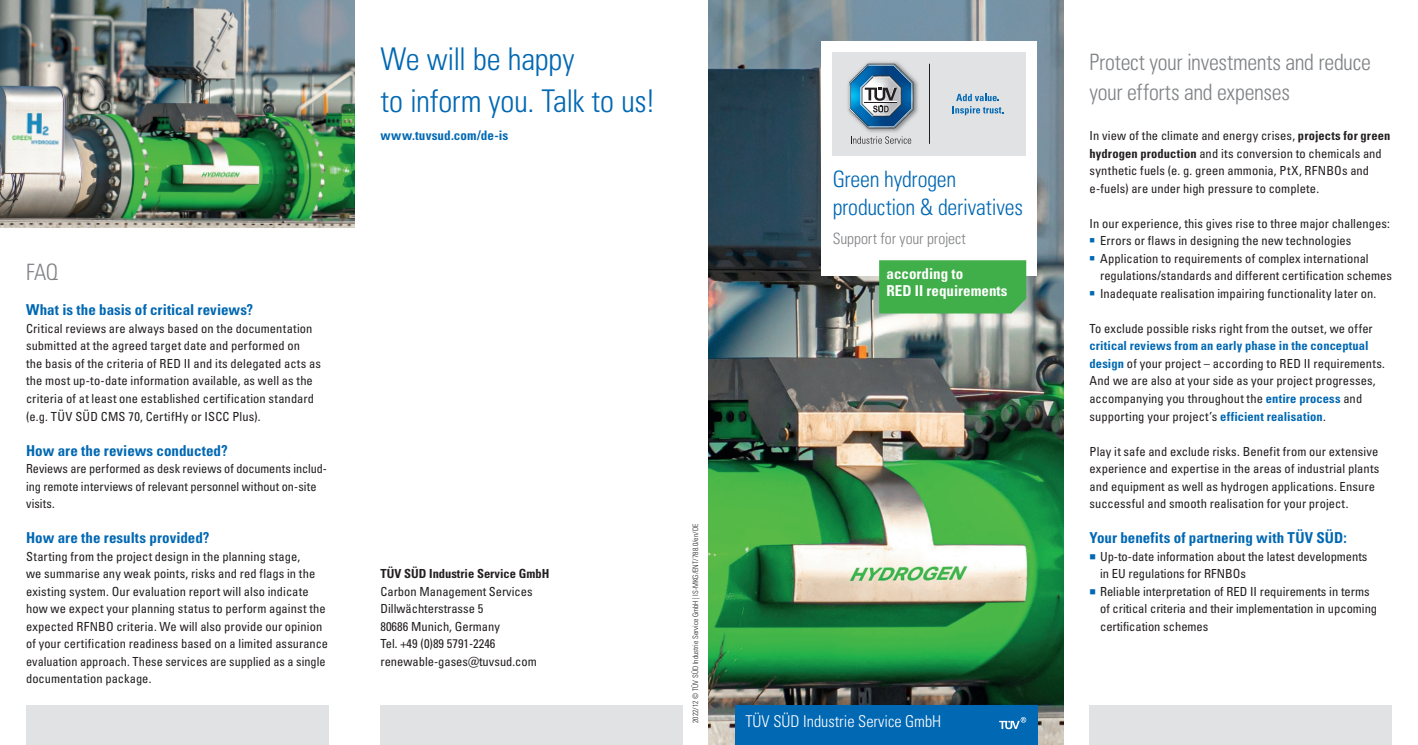
<style>
.page{position:relative;width:1418px;height:745px;background:#fff}
.page>*{position:absolute;margin:0;border:0;box-sizing:border-box;transform-origin:0 0}
.Headline_RS{font:31.25px/42.5px "Univers LTCYR 47 Light Cond";letter-spacing:-.01em;color:#0168b3}
.Programm{font:22.5px/30px "Univers LTCYR 47 Light Cond";letter-spacing:-.01em;color:#808285}
.Headline_Titel{font:22.5px/27.5px "Univers LTCYR 47 Light Cond";letter-spacing:-.01em;color:#0168b3}
.t1{font:16.25px "Univers LTCYR 47 Light Cond";color:#fff}
.Subheadline{font:15.62px "Univers LTCYR 47 Light Cond";letter-spacing:-.005em;color:#808285}
.Text_10_14{font:15px "Univers LTCYR 67 Bold Cond";color:#0168b3}
.t2{font:15px "Univers LTCYR 67 Bold Cond";color:#fff}
.t3{font:13.12px "Univers LTCYR 67 Bold Cond";letter-spacing:.01em;color:#0168b3}
.Text_10_14-2{font:condensed 12.5px/17.5px "Univers LTCYR 57";letter-spacing:.005em;color:#231f20}
.Einzug{font:condensed 12.5px/17.5px "Univers LTCYR 57";color:#231f20}
.t4{font:12.5px "Univers LTCYR 67 Bold Cond";color:#231f20}
.Impressum{font:7.5px "Univers LTCYR 47 Light Cond";color:#231f20}
.s1{font-family:"Univers LTCYR 67 Bold Cond";font-stretch:normal}
.s2{font-family:"Univers LTCYR 67 Bold Cond";font-stretch:normal;color:#0168b3}
.s3{color:#0168b3}
</style>
<div class="page">
<img style="left:709px;top:0;width:354px;height:744px">
<div style="left:735px;top:705px;width:302px;height:39px;background:#0168b3"></div>
<div style="left:821px;top:41px;width:216px;height:234px;background:#fff"></div>
<div style="left:832px;top:52px;width:194px;height:103px;background:#e1e2e4"></div>
<hr style="left:929px;top:64px;width:1px;height:80px;background:#231f20">
<img style="left:848px;top:62px;width:70px;height:70px">
<svg style="left:849px;top:64px;width:64px;height:64px"></svg>
<svg style="left:952px;top:94px;width:51px;height:21px"></svg>
<svg style="left:851px;top:136px;width:60px;height:8px"></svg>
<svg style="left:999px;top:717px;width:27px;height:11px"></svg>
<div style="left:380px;top:705px;width:303px;height:39px;background:#e1e2e4"></div>
<div style="left:1089px;top:705px;width:302px;height:39px;background:#e1e2e4"></div>
<div style="left:879px;top:260px;width:147px;height:53px;background:#40ae49"></div>
<img style="left:0;top:0;width:354px;height:228px">
<div style="left:26px;top:705px;width:302px;height:39px;background:#e1e2e4"></div>
<p class="Programm" style="left:26px;top:256px;width:34px">FAQ</p>
<p class="Text_10_14" style="left:26px;top:300px;width:229px">What is the basis of critical reviews?</p>
<p class="Text_10_14-2" style="left:26px;top:319px;width:288px">Critical reviews are always based on the documentation submitted at the agreed target date and performed on</p>
<p class="Text_10_14-2" style="left:26px;top:354px;width:296px">the basis of the criteria of RED II and its delegated acts as the most up-to-date information available, as well as the criteria of at least one established certification standard (e.g. TÜV SÜD CMS 70, CertifHy or ISCC Plus).</p>
<p class="Text_10_14" style="left:26px;top:440px;width:203px">How are the reviews conducted?</p>
<p class="Text_10_14-2" style="left:26px;top:459px;width:302px">Reviews are performed as desk reviews of documents includ&shy;ing remote interviews of relevant personnel without on-site visits.</p>
<p class="Text_10_14" style="left:26px;top:528px;width:185px">How are the results provided?</p>
<p class="Text_10_14-2" style="left:26px;top:546px;width:275px">Starting from the project design in the planning stage,</p>
<p class="Text_10_14-2" style="left:26px;top:564px;width:303px">we summarise any weak points, risks and red flags in the existing system. Our evaluation report will also indicate how we expect your planning status to perform against the expected RFNBO criteria. We will also provide our opinion of your certification readiness based on a limited assurance evaluation approach. These services are supplied as a single documentation package.</p>
<p class="Headline_RS" style="left:380px;top:36px;width:277px">We will be happy<br>to inform you. Talk to us!</p>
<p class="t3" style="left:380px;top:127px;width:129px">www.tuvsud.com/de-is</p>
<p class="Headline_Titel" style="left:832px;top:164px;width:192px">Green hydrogen production &amp; derivatives</p>
<p class="Subheadline" style="left:832px;top:228px;width:135px">Support for your project</p>
<p class="t2" style="left:886px;top:264px;width:78px">according to</p>
<p class="t2" style="left:886px;top:281px;width:122px">RED II requirements</p>
<p class="t4" style="left:380px;top:565px;width:170px">TÜV SÜD Industrie Service GmbH</p>
<p class="Text_10_14-2" style="left:380px;top:581px;width:154px">Carbon Management Services</p>
<p class="Text_10_14-2" style="left:380px;top:599px;width:104px">Dillwächterstrasse 5</p>
<p class="Text_10_14-2" style="left:380px;top:616px;width:121px">80686 Munich, Germany</p>
<p class="Text_10_14-2" style="left:380px;top:634px;width:116px">Tel. +49 (0)89 5791-2246</p>
<p class="Text_10_14-2" style="left:380px;top:651px;width:158px">renewable-gases@tuvsud.com</p>
<p class="Impressum" style="left:690px;top:722px;width:200px;rotate:-90deg">2022/12 © TÜV SÜD Industrie Service GmbH | IS-MKG/ENT/788.0/en/DE</p>
<p class="t1" style="left:745px;top:710px;width:197px">TÜV SÜD Industrie Service GmbH</p>
<p class="Programm" style="left:1089px;top:46px;width:283px">Protect your investments and reduce your efforts and expenses</p>
<p class="Text_10_14-2" style="left:1089px;top:126px;width:302px">In view of the climate and energy crises, <span class="s1">projects for green hydrogen production</span> and its conversion to chemicals and synthetic fuels (e. g. green ammonia, PtX, RFNBOs and e-fuels) are under high pressure to complete.</p>
<p class="Text_10_14-2" style="left:1089px;top:214px;width:302px">In our experience, this gives rise to three major challenges:</p>
<p class="Einzug" style="left:1089px;top:231px;width:263px"><sup>■</sup> Errors or flaws in designing the new technologies</p>
<p class="Einzug" style="left:1100px;top:249px;width:293px;text-indent:-11px"><sup>■</sup> Application to requirements of complex international regulations/standards and different certification schemes</p>
<p class="Einzug" style="left:1089px;top:284px;width:288px"><sup>■</sup> Inadequate realisation impairing functionality later on.</p>
<p class="Text_10_14-2" style="left:1089px;top:319px;width:297px">To exclude possible risks right from the outset, we offer <span class="s2">critical reviews from an early phase in the conceptual design</span> of your project – according to RED II requirements.<br>And we are also at your side as your project progresses, accompanying you throughout the <span class="s2">entire process</span> and supporting your project’s <span class="s2">efficient realisation</span>.</p>
<p class="Text_10_14-2" style="left:1089px;top:441px;width:291px">Play it safe and exclude risks. Benefit from our extensive experience and expertise in the areas of industrial plants and equipment as well as hydrogen applications. Ensure successful and smooth realisation for your project.</p>
<p class="Text_10_14" style="left:1089px;top:528px;width:259px">Your benefits of partnering with TÜV SÜD:</p>
<p class="Einzug" style="left:1100px;top:546px;width:269px;text-indent:-11px"><span class="s3">■</span> Up-to-date information about the latest developments in EU regulations for RFNBOs</p>
<p class="Einzug" style="left:1100px;top:581px;width:279px;text-indent:-11px"><span class="s3">■</span> Reliable interpretation of RED II requirements in terms of critical criteria and their implementation in upcoming certification schemes</p>
</div>
